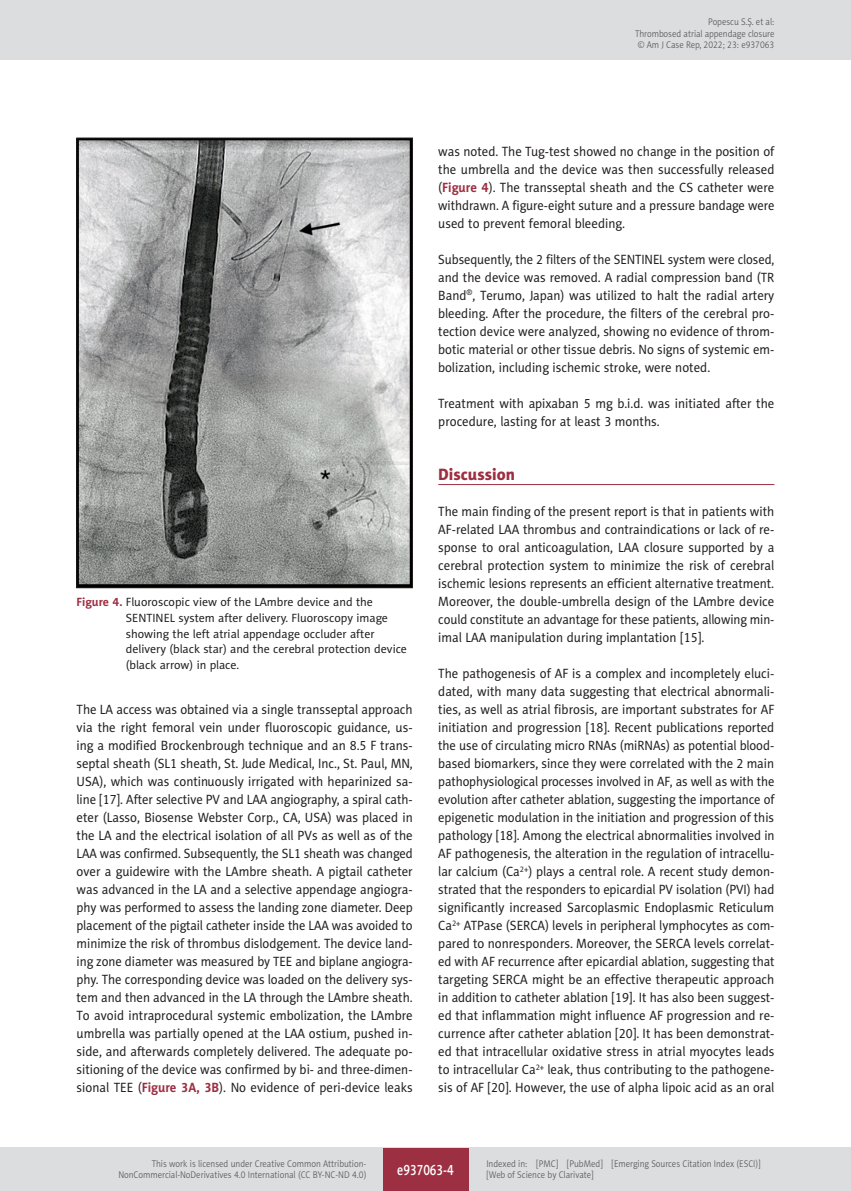
<style>
.page{position:relative;width:851px;height:1191px;background:#fff}
.page>*{position:absolute;margin:0;border:0;box-sizing:border-box;transform-origin:0 0}
.AJCR_Headline_1{font:16.5px "Naomi Sans EFN Heavy";color:#9d2f42}
.t1{font:15px "Naomi Sans EFN Medium";color:#fff;scale:.8 1}
.AJCR_Body{font:13.5px/18px "Naomi Sans EFN";color:#231f20;text-align:justify;scale:.95 1}
.AJCR_Body-2{font:13.5px/18px "Naomi Sans EFN";color:#231f20;text-align:justify;scale:.93 1}
.AJCR_Rycina_tytul{font:12px/15.8px "Naomi Sans EFN";color:#231f20}
.t2{font:9.75px/11.2px "Naomi Sans EFN Light";color:#57585a;text-align:justify;scale:.9 1}
.s1{font-weight:700;color:#9d2f42}
</style>
<div class="page">
<hr style="left:438px;top:484px;width:336px;height:1px;background:#9d2f42">
<img style="left:79px;top:140px;width:331px;height:446px">
<div style="left:77px;top:138px;width:335px;height:450px;border:1px solid #231f20"></div>
<div style="left:0;top:0;width:850px;height:60px;background:#dcdddf"></div>
<hr style="left:850px;top:0;width:1px;height:60px;background:#dcdddf">
<div style="left:0;top:1148px;width:850px;height:43px;background:#dcdddf"></div>
<div style="left:383px;top:1147px;width:85px;height:43px;background:#9d2f42"></div>
<p class="t2" style="left:635px;top:16px;width:156px;text-indent:73px">Popescu S.Ș. et al:<br>Thrombosed atrial appendage closure © Am J Case Rep, 2022; 23: e937063</p>
<p class="AJCR_Rycina_tytul" style="left:126px;top:594px;width:283px;text-indent:-49px"><span class="s1">Figure 4.</span> Fluoroscopic view of the LAmbre device and the SENTINEL system after delivery. Fluoroscopy image showing the left atrial appendage occluder after delivery (black star) and the cerebral protection device (black arrow) in place.</p>
<p class="AJCR_Body" style="left:77px;top:700px;width:355px">The LA access was obtained via a single transseptal approach via the right femoral vein under fluoroscopic guidance, us&shy;ing a modified Brockenbrough technique and an 8.5 F trans&shy;septal sheath (SL1 sheath, St. Jude Medical, Inc., St. Paul, MN, USA), which was continuously irrigated with heparinized sa&shy;line [17]. After selective PV and LAA angiography, a spiral cath&shy;eter (Lasso, Biosense Webster Corp., CA, USA) was placed in the LA and the electrical isolation of all PVs as well as of the LAA was confirmed. Subsequently, the SL1 sheath was changed over a guidewire with the LAmbre sheath. A pigtail catheter was advanced in the LA and a selective appendage angiogra&shy;phy was performed to assess the landing zone diameter. Deep placement of the pigtail catheter inside the LAA was avoided to minimize the risk of thrombus dislodgement. The device land&shy;ing zone diameter was measured by TEE and biplane angiogra&shy;phy. The corresponding device was loaded on the delivery sys&shy;tem and then advanced in the LA through the LAmbre sheath.<br>To avoid intraprocedural systemic embolization, the LAmbre umbrella was partially opened at the LAA ostium, pushed in&shy;side, and afterwards completely delivered. The adequate po&shy;sitioning of the device was confirmed by bi- and three-dimen&shy;sional TEE (<span class="s1">Figure 3A, 3B</span>). No evidence of peri-device leaks</p>
<p class="AJCR_Body" style="left:438px;top:142px;width:355px">was noted. The Tug-test showed no change in the position of the umbrella and the device was then successfully released (<span class="s1">Figure 4</span>). The transseptal sheath and the CS catheter were withdrawn. A figure-eight suture and a pressure bandage were used to prevent femoral bleeding.</p>
<p class="AJCR_Body-2" style="left:438px;top:250px;width:363px">Subsequently, the 2 filters of the SENTINEL system were closed, and the device was removed. A radial compression band (TR Band<sup>®</sup>, Terumo, Japan) was utilized to halt the radial artery bleeding. After the procedure, the filters of the cerebral pro&shy;tection device were analyzed, showing no evidence of throm&shy;botic material or other tissue debris. No signs of systemic em&shy;bolization, including ischemic stroke, were noted.</p>
<p class="AJCR_Body" style="left:438px;top:394px;width:355px">Treatment with apixaban 5 mg b.i.d. was initiated after the procedure, lasting for at least 3 months.</p>
<p class="AJCR_Headline_1" style="left:438px;top:464px;width:78px">Discussion</p>
<p class="AJCR_Body" style="left:438px;top:502px;width:355px">The main finding of the present report is that in patients with AF-related LAA thrombus and contraindications or lack of re&shy;sponse to oral anticoagulation, LAA closure supported by a cerebral protection system to minimize the risk of cerebral ischemic lesions represents an efficient alternative treatment.<br>Moreover, the double-umbrella design of the LAmbre device could constitute an advantage for these patients, allowing min&shy;imal LAA manipulation during implantation [15].</p>
<p class="AJCR_Body" style="left:438px;top:664px;width:355px">The pathogenesis of AF is a complex and incompletely eluci&shy;dated, with many data suggesting that electrical abnormali&shy;ties, as well as atrial fibrosis, are important substrates for AF initiation and progression [18]. Recent publications reported the use of circulating micro RNAs (miRNAs) as potential blood&shy;based biomarkers, since they were correlated with the 2 main pathophysiological processes involved in AF, as well as with the evolution after catheter ablation, suggesting the importance of epigenetic modulation in the initiation and progression of this pathology [18]. Among the electrical abnormalities involved in AF pathogenesis, the alteration in the regulation of intracellu&shy;lar calcium (Ca<sup>2+</sup>) plays a central role. A recent study demon&shy;strated that the responders to epicardial PV isolation (PVI) had significantly increased Sarcoplasmic Endoplasmic Reticulum Ca<sup>2+</sup> ATPase (SERCA) levels in peripheral lymphocytes as com&shy;pared to nonresponders. Moreover, the SERCA levels correlat&shy;ed with AF recurrence after epicardial ablation, suggesting that targeting SERCA might be an effective therapeutic approach in addition to catheter ablation [19]. It has also been suggest&shy;ed that inflammation might influence AF progression and re&shy;currence after catheter ablation [20]. It has been demonstrat&shy;ed that intracellular oxidative stress in atrial myocytes leads to intracellular Ca<sup>2+</sup> leak, thus contributing to the pathogene&shy;sis of AF [20]. However, the use of alpha lipoic acid as an oral</p>
<p class="t2" style="left:118px;top:1158px;width:277px;text-align:right">This work is licensed under Creative Common Attribution-<br>NonCommercial-NoDerivatives 4.0 International (CC BY-NC-ND 4.0)</p>
<p class="t1" style="left:397px;top:1160px;width:72px">e937063-4</p>
<p class="t2" style="left:486px;top:1158px;width:306px">Indexed in: [PMC] [PubMed] [Emerging Sources Citation Index (ESCI)] [Web of Science by Clarivate]</p>
</div>
